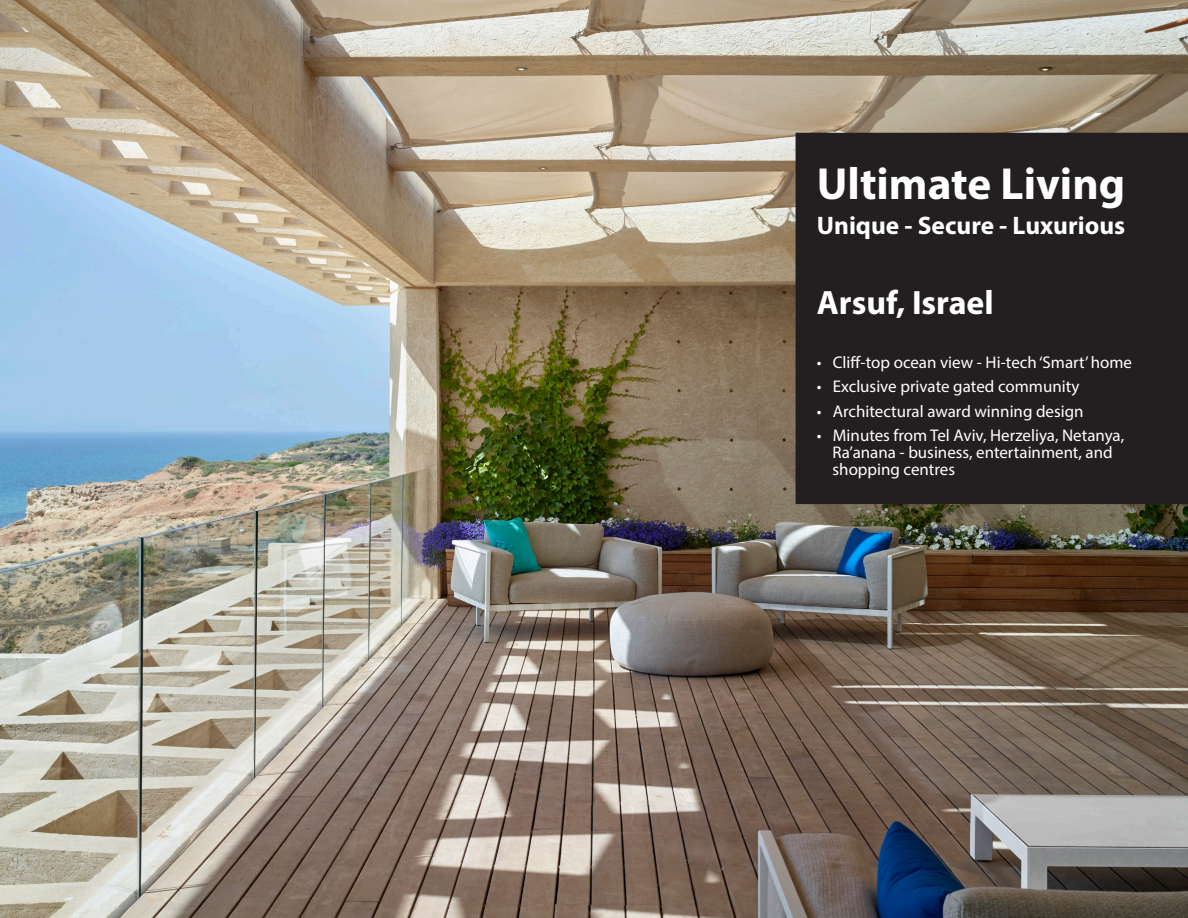
<style>
.page{position:relative;width:1188px;height:918px;background:#fff}
.page>*{position:absolute;margin:0;border:0;box-sizing:border-box;transform-origin:0 0}
.Body_1{font:700 45.15px "Myriad Pro";color:#fff}
.Body_1-2{font:700 33.9px "Myriad Pro";color:#fff}
.Body_1-3{font:700 25.35px "Myriad Pro";color:#fff}
.t1{font:16.95px/17px "Myriad Pro";color:#fff}
</style>
<div class="page">
<img style="left:0;top:0;width:1188px;height:918px">
<div style="left:796px;top:133px;width:392px;height:371px;background:#231f20"></div>
<p class="Body_1" style="left:817px;top:154px;width:310px">Ultimate Living</p>
<p class="Body_1-3" style="left:817px;top:209px;width:310px">Unique - Secure - Luxurious</p>
<p class="Body_1-2" style="left:817px;top:280px;width:179px">Arsuf, Israel</p>
<p class="t1" style="left:817px;top:354px;width:317px">• Cliff-top ocean view - Hi-tech ‘Smart’ home</p>
<p class="t1" style="left:817px;top:378px;width:264px">• Exclusive private gated community</p>
<p class="t1" style="left:817px;top:402px;width:268px">• Architectural award winning design</p>
<p class="t1" style="left:833px;top:426px;width:293px;text-indent:-16px">• Minutes from Tel Aviv, Herzeliya, Netanya,<br>Ra’anana - business, entertainment, and shopping centres</p>
</div>
